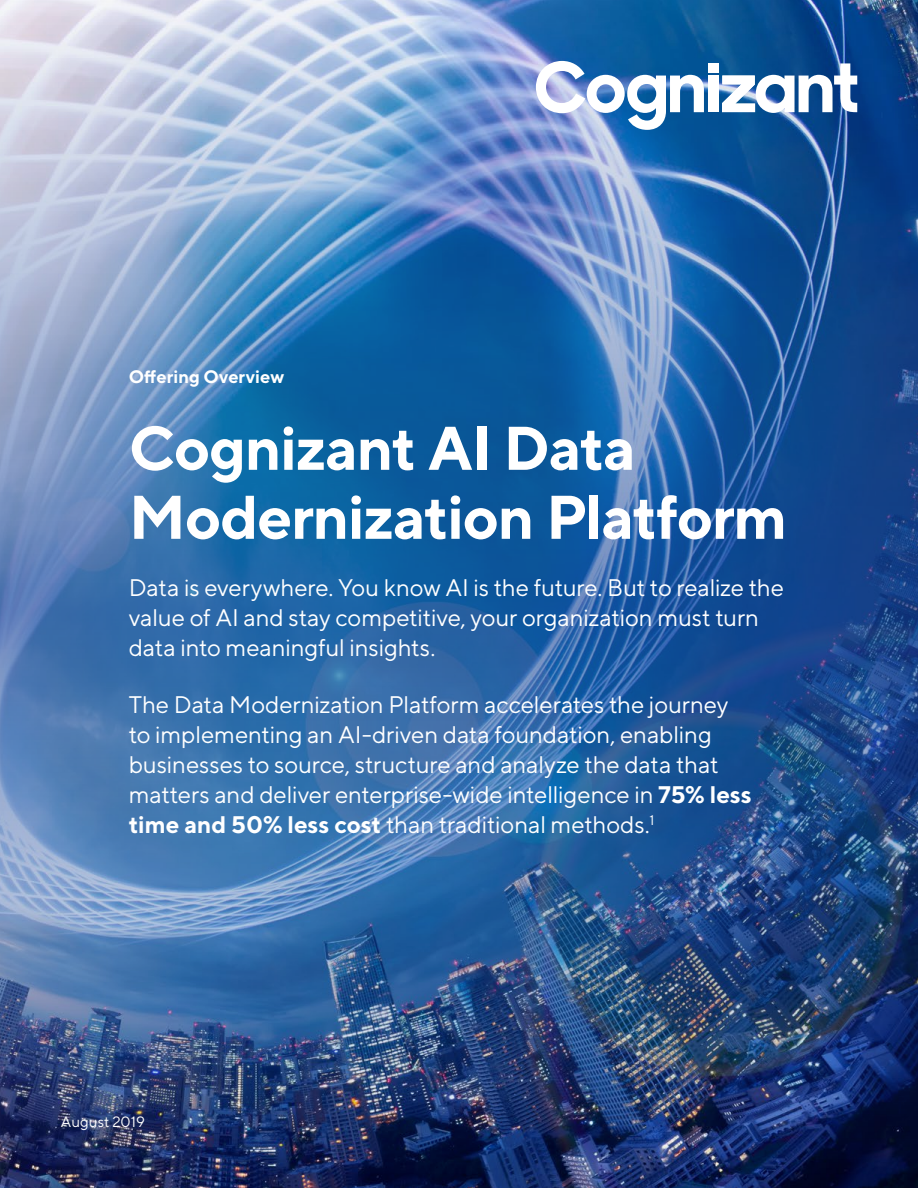
<style>
.page{position:relative;width:918px;height:1188px;background:#fff}
.page>*{position:absolute;margin:0;border:0;box-sizing:border-box;transform-origin:0 0}
.Document_title_42_46{font:700 61.5px/69px "TT Norms";letter-spacing:-.02em;color:#fff}
.Document_subtitle_16{font:24px/30px "TT Norms";letter-spacing:-.01em;color:#fff}
.Service_line_12_18{font:700 18px "TT Norms";color:#fff}
.Body_9_5_14{font:15px "TT Norms";color:#fff}
.s1{font-weight:700}
</style>
<div class="page">
<img style="left:0;top:0;width:918px;height:1188px">
<div style="left:708px;top:63px;width:10px;height:10px;background:#fff"></div>
<div style="left:708px;top:76px;width:10px;height:36px;background:#fff"></div>
<svg style="left:536px;top:61px;width:168px;height:69px"></svg>
<svg style="left:722px;top:63px;width:135px;height:50px"></svg>
<p class="Service_line_12_18" style="left:129px;top:365px;width:157px">Offering Overview</p>
<p class="Document_title_42_46" style="left:129px;top:412px;width:660px">Cognizant AI Data<br>Modernization Platform</p>
<p class="Document_subtitle_16" style="left:129px;top:572px;width:657px">Data is everywhere. You know AI is the future. But to realize the value of AI and stay competitive, your organization must turn data into meaningful insights.</p>
<p class="Document_subtitle_16" style="left:129px;top:689px;width:624px">The Data Modernization Platform accelerates the journey to implementing an AI-driven data foundation, enabling businesses to source, structure and analyze the data that matters and deliver enterprise-wide intelligence in <span class="s1">75% less time and 50% less cost</span> than traditional methods.<sup>1</sup></p>
<p class="Body_9_5_14" style="left:61px;top:1113px;width:85px">August 2019</p>
</div>
